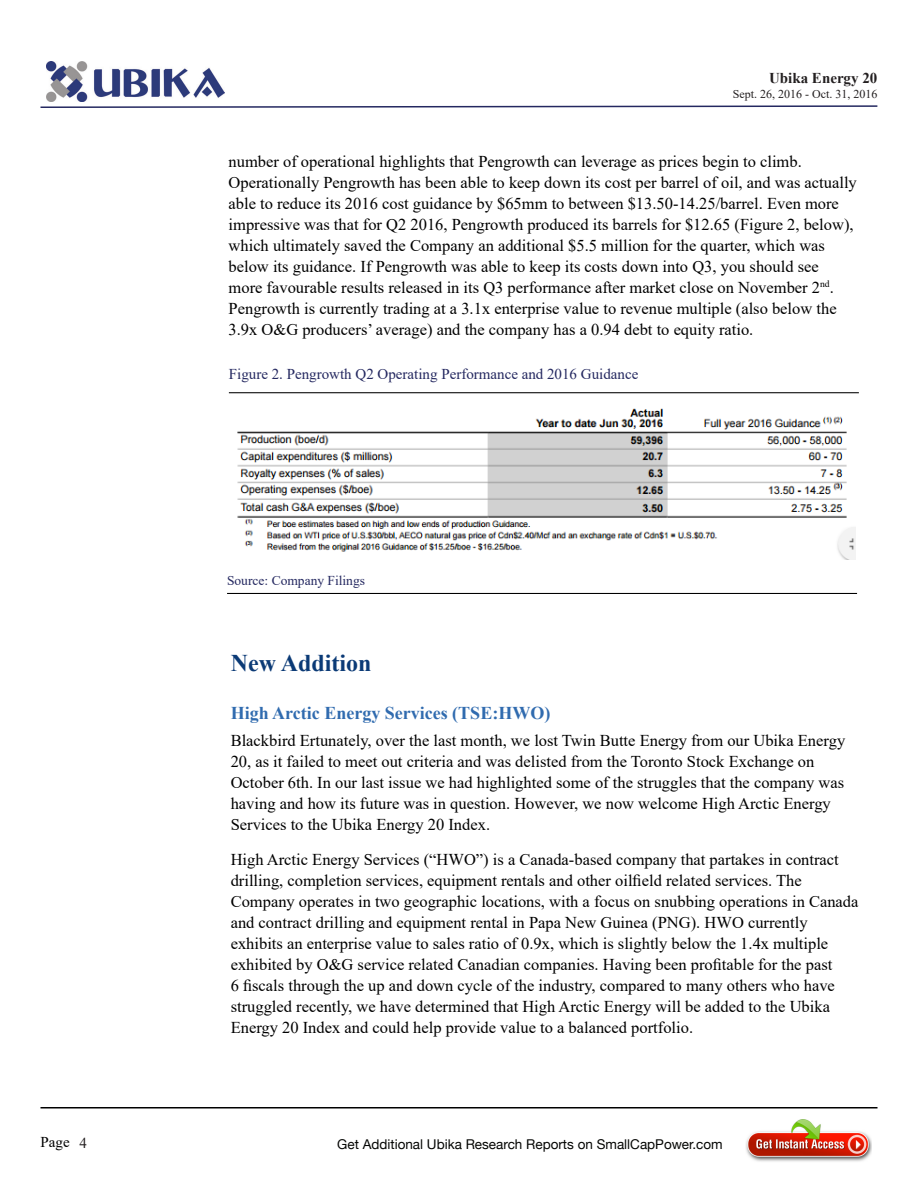
<style>
.page{position:relative;width:918px;height:1188px;background:#fff}
.page>*{position:absolute;margin:0;border:0;box-sizing:border-box;transform-origin:0 0}
.Heading_1{font:700 24px "Times New Roman";color:#0b3a76}
.Heading_2{font:700 18px "Times New Roman";color:#306baf}
.Body_text{font:16.5px/21px "Times New Roman";color:#000}
.Body_text-2{font:15px "Times New Roman";color:#242860}
.t1{font:700 15px "Times New Roman";color:#231f20}
.t2{font:15px "Times New Roman";color:#000}
.t3{font:13.5px "Helvetica Neue";color:#040503}
.Body_text-3{font:13.5px "Times New Roman";color:#242860}
.t4{font:12px "Times New Roman";color:#231f20}
.s1{color:#231f20}
</style>
<div class="page">
<img style="left:47px;top:61px;width:178px;height:41px">
<svg style="left:40px;top:105px;width:838px;height:3px"></svg>
<hr style="left:40px;top:1107px;width:838px;height:1px;background:#000">
<img style="left:746px;top:1120px;width:126px;height:42px">
<hr style="left:229px;top:392px;width:630px;height:1px;background:#000">
<hr style="left:227px;top:593px;width:630px;height:1px;background:#000">
<img style="left:237px;top:408px;width:618px;height:151px">
<p class="t1" style="left:769px;top:68px;width:110px">Ubika Energy 20</p>
<p class="t4" style="left:733px;top:85px;width:146px">Sept. 26, 2016 - Oct. 31, 2016</p>
<p class="Body_text" style="left:229px;top:150px;width:630px">number of operational highlights that Pengrowth can leverage as prices begin to climb.<br>Operationally Pengrowth has been able to keep down its cost per barrel of oil, and was actually able to reduce its 2016 cost guidance by $65mm to between $13.50-14.25/barrel. Even more impressive was that for Q2 2016, Pengrowth produced its barrels for $12.65 (Figure 2, below), which ultimately saved the Company an additional $5.5 million for the quarter, which was below its guidance. If Pengrowth was able to keep its costs down into Q3, you should see more favourable results released in its Q3 performance after market close on November 2<sup>nd</sup>.<br>Pengrowth is currently trading at a 3.1x enterprise value to revenue multiple (also below the 3.9x O&amp;G producers’ average) and the company has a 0.94 debt to equity ratio.</p>
<p class="Body_text-2" style="left:229px;top:364px;width:411px">Figure 2. Pengrowth Q2 Operating Performance and 2016 Guidance</p>
<p class="Body_text-3" style="left:227px;top:571px;width:140px">Source: Company Filings</p>
<p class="Heading_1" style="left:231px;top:645px;width:142px">New Addition</p>
<p class="Heading_2" style="left:231px;top:700px;width:321px">High Arctic Energy Services (TSE:HWO)</p>
<p class="Body_text" style="left:231px;top:730px;width:616px">Blackbird Ertunately, over the last month, we lost Twin Butte Energy from our Ubika Energy 20, as it failed to meet out criteria and was delisted from the Toronto Stock Exchange on October 6th. In our last issue we had highlighted some of the struggles that the company was having and how its future was in question. However, we now welcome High Arctic Energy Services to the Ubika Energy 20 Index.</p>
<p class="Body_text" style="left:231px;top:848px;width:629px">High Arctic Energy Services (“HWO”) is a Canada-based company that partakes in contract drilling, completion services, equipment rentals and other oilfield related services. The Company operates in two geographic locations, with a focus on snubbing operations in Canada and contract drilling and equipment rental in Papa New Guinea (PNG). HWO currently exhibits an enterprise value to sales ratio of 0.9x, which is slightly below the 1.4x multiple exhibited by O&amp;G service related Canadian companies. Having been profitable for the past<br>6 fiscals through the up and down cycle of the industry, compared to many others who have struggled recently, we have determined that High Arctic Energy will be added to the Ubika Energy 20 Index and could help provide value to a balanced portfolio.</p>
<p class="t2" style="left:40px;top:1132px;width:48px">Page <span class="s1">4</span></p>
<p class="t3" style="left:337px;top:1136px;width:387px">Get Additional Ubika Research Reports on SmallCapPower.com</p>
</div>
